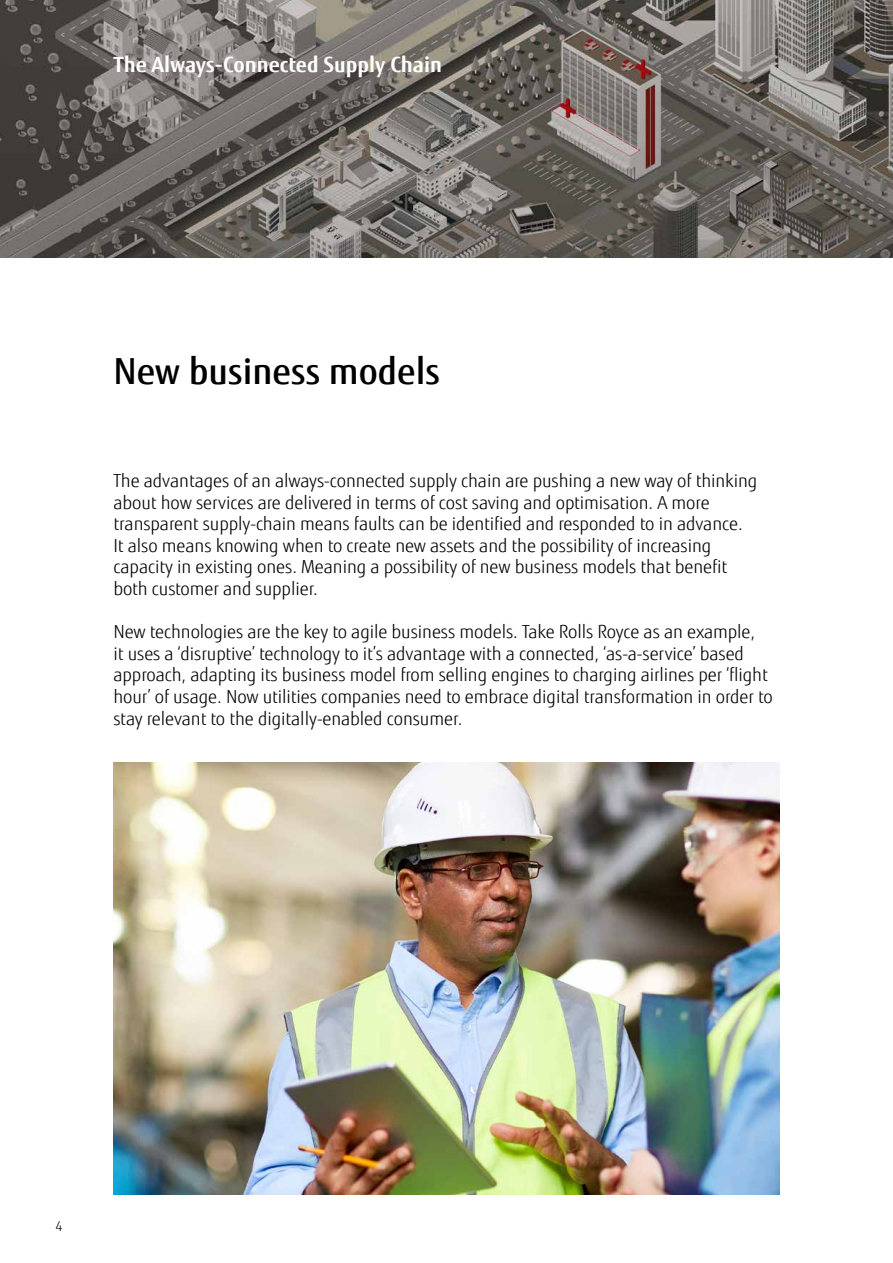
<style>
.page{position:relative;width:893px;height:1263px;background:#fff}
.page>*{position:absolute;margin:0;border:0;box-sizing:border-box;transform-origin:0 0}
.t1{font:500 36px "Fujitsu Sans";color:#000}
.t2{font:700 21px "Fujitsu Sans";color:#fff}
.t3{font:300 18px/21.6px "Fujitsu Sans";letter-spacing:-.005em;color:#000}
.t4{font:300 13.5px "Fujitsu Sans";color:#000}
</style>
<div class="page">
<img style="left:0;top:0;width:893px;height:258px">
<img style="left:113px;top:763px;width:666px;height:432px">
<p class="t2" style="left:113px;top:51px;width:330px">The Always-Connected Supply Chain</p>
<h1 class="t1" style="left:113px;top:348px;width:328px">New business models</h1>
<p class="t3" style="left:113px;top:470px;width:645px">The advantages of an always-connected supply chain are pushing a new way of thinking about how services are delivered in terms of cost saving and optimisation. A more transparent supply-chain means faults can be identified and responded to in advance.<br>It also means knowing when to create new assets and the possibility of increasing capacity in existing ones. Meaning a possibility of new business models that benefit both customer and supplier.</p>
<p class="t3" style="left:113px;top:621px;width:661px">New technologies are the key to agile business models. Take Rolls Royce as an example,<br>it uses a ‘disruptive’ technology to it’s advantage with a connected, ‘as-a-service’ based approach, adapting its business model from selling engines to charging airlines per ‘flight hour’ of usage. Now utilities companies need to embrace digital transformation in order to stay relevant to the digitally-enabled consumer.</p>
<p class="t4" style="left:56px;top:1218px;width:9px">4</p>
</div>
